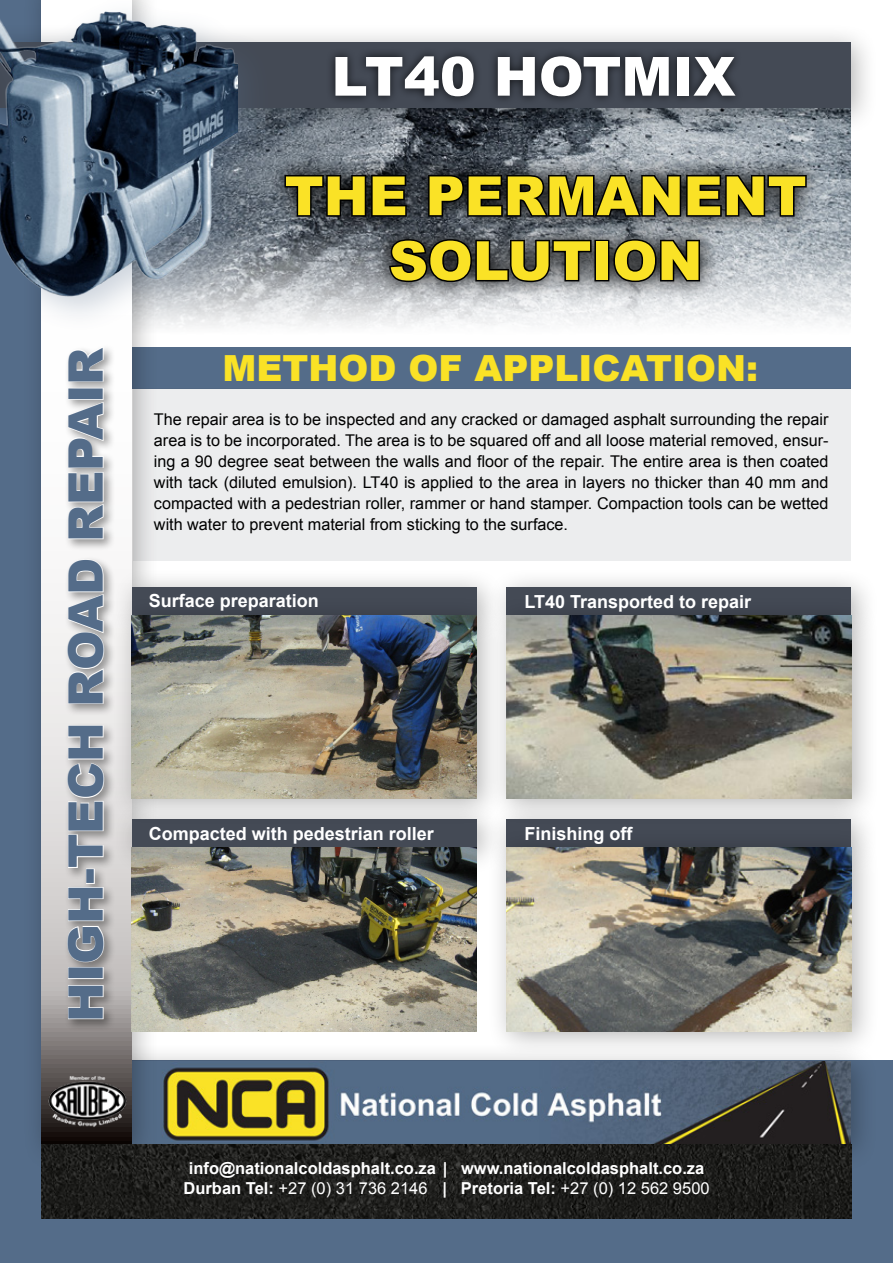
<style>
.page{position:relative;width:893px;height:1263px;background:#fff}
.page>*{position:absolute;margin:0;border:0;box-sizing:border-box;transform-origin:0 0}
.t1{font:900 54px/64.8px "Arial";color:#fae226;text-align:center}
.t2{font:900 54px "Arial";color:#fff}
.t3{font:900 47.7px "Arial";color:#546c89}
.t4{font:900 36px "Arial";color:#fae226}
.t5{font:700 18px "Arial";color:#fff}
.t6{font:700 16.5px/19.8px "Arial";color:#fff;text-align:center}
.t7{font:16.2px/21px "Arial";color:#000;text-align:justify}
.s1{font-weight:400}
</style>
<div class="page">
<div style="left:129px;top:1060px;width:764px;height:203px;background:#546c89"></div>
<div style="left:47px;top:1042px;width:831px;height:130px;background:#000;opacity:.3"></div>
<img style="left:160px;top:1061px;width:690px;height:83px">
<div style="left:132px;top:347px;width:718px;height:41px;background:#546c89"></div>
<img style="left:276px;top:136px;width:574px;height:191px">
<div style="left:0;top:0;width:130px;height:1263px;background:#546c89"></div>
<div style="left:22px;top:0;width:138px;height:1173px;background:#000;opacity:.3"></div>
<svg style="left:42px;top:334px;width:90px;height:810px;background:#cfcdcc"></svg>
<div style="left:133px;top:388px;width:717px;height:173px;background:#ecedee"></div>
<img style="left:42px;top:1144px;width:809px;height:75px">
<div style="left:0;top:23px;width:878px;height:113px;background:#000;opacity:.3"></div>
<div style="left:0;top:43px;width:850px;height:65px;background:#444a55"></div>
<div style="left:64px;top:343px;width:53px;height:688px;background:#000;opacity:.4"></div>
<svg style="left:67px;top:984px;width:37px;height:36px"></svg>
<div style="left:68px;top:967px;width:36px;height:12px;border:2px solid #fff"></div>
<svg style="left:67px;top:886px;width:38px;height:77px;background:#b1b0af"></svg>
<div style="left:86px;top:869px;width:9px;height:15px;border:2px solid #fff"></div>
<svg style="left:67px;top:725px;width:38px;height:144px;background:#c0bebe"></svg>
<svg style="left:67px;top:558px;width:38px;height:146px;background:#c8c8c7"></svg>
<svg style="left:67px;top:401px;width:38px;height:139px;background:#ccc"></svg>
<div style="left:68px;top:388px;width:36px;height:12px;border:2px solid #fff"></div>
<svg style="left:67px;top:345px;width:38px;height:37px"></svg>
<div style="left:0;top:0;width:276px;height:334px;background:#546c89;opacity:.3"></div>
<img style="left:0;top:0;width:237px;height:312px">
<div style="left:112px;top:567px;width:393px;height:76px;background:#000;opacity:.3"></div>
<div style="left:132px;top:587px;width:345px;height:28px;background:#444a55"></div>
<div style="left:112px;top:800px;width:393px;height:76px;background:#000;opacity:.3"></div>
<div style="left:132px;top:820px;width:345px;height:28px;background:#444a55"></div>
<div style="left:506px;top:820px;width:345px;height:28px;background:#444a55"></div>
<div style="left:487px;top:567px;width:392px;height:76px;background:#000;opacity:.3"></div>
<div style="left:506px;top:587px;width:345px;height:28px;background:#444a55"></div>
<svg style="left:265px;top:155px;width:561px;height:146px;background:#92989e"></svg>
<svg style="left:283px;top:173px;width:125px;height:45px;background:#1f2224"></svg>
<svg style="left:427px;top:162px;width:381px;height:57px;background:#36393c"></svg>
<svg style="left:388px;top:237px;width:205px;height:47px;background:#393b3d"></svg>
<div style="left:594px;top:240px;width:15px;height:41px;border:3px solid #000"></div>
<svg style="left:612px;top:238px;width:89px;height:46px;background:#383a3c"></svg>
<div style="left:112px;top:595px;width:393px;height:231px;background:#000;opacity:.3"></div>
<img style="left:132px;top:615px;width:345px;height:183px">
<div style="left:487px;top:595px;width:392px;height:231px;background:#000;opacity:.3"></div>
<img style="left:506px;top:615px;width:345px;height:183px">
<img style="left:132px;top:848px;width:345px;height:183px">
<div style="left:487px;top:828px;width:393px;height:231px;background:#000;opacity:.3"></div>
<img style="left:506px;top:848px;width:345px;height:183px">
<img style="left:43px;top:1068px;width:89px;height:63px">
<div style="left:326px;top:47px;width:418px;height:59px;background:#000;opacity:.75"></div>
<h2 class="t3" style="left:51px;top:1022px;width:676px;rotate:-90deg">HIGH-TECH ROAD REPAIR</h2>
<h1 class="t2" style="left:332px;top:37px;width:405px">LT40 HOTMIX</h1>
<h1 class="t1" style="left:285px;top:162px;width:523px">THE PERMANENT<br>SOLUTION</h1>
<h3 class="t4" style="left:222px;top:342px;width:537px">METHOD OF APPLICATION:</h3>
<p class="t7" style="left:154px;top:409px;width:676px">The repair area is to be inspected and any cracked or damaged asphalt surrounding the repair area is to be incorporated. The area is to be squared off and all loose material removed, ensur&shy;ing a 90 degree seat between the walls and floor of the repair. The entire area is then coated with tack (diluted emulsion). LT40 is applied to the area in layers no thicker than 40 mm and compacted with a pedestrian roller, rammer or hand stamper. Compaction tools can be wetted with water to prevent material from sticking to the surface.</p>
<p class="t5" style="left:149px;top:589px;width:172px">Surface preparation</p>
<p class="t5" style="left:524px;top:589px;width:228px">LT40 Transported to repair</p>
<p class="t5" style="left:149px;top:822px;width:287px">Compacted with pedestrian roller</p>
<p class="t5" style="left:524px;top:822px;width:109px">Finishing off</p>
<p class="t6" style="left:184px;top:1159px;width:528px">info@nationalcoldasphalt.co.za | www.nationalcoldasphalt.co.za<br>Durban Tel: <span class="s1">+27 (0) 31 736 2146</span> | Pretoria Tel: <span class="s1">+27 (0) 12 562 9500</span></p>
</div>
